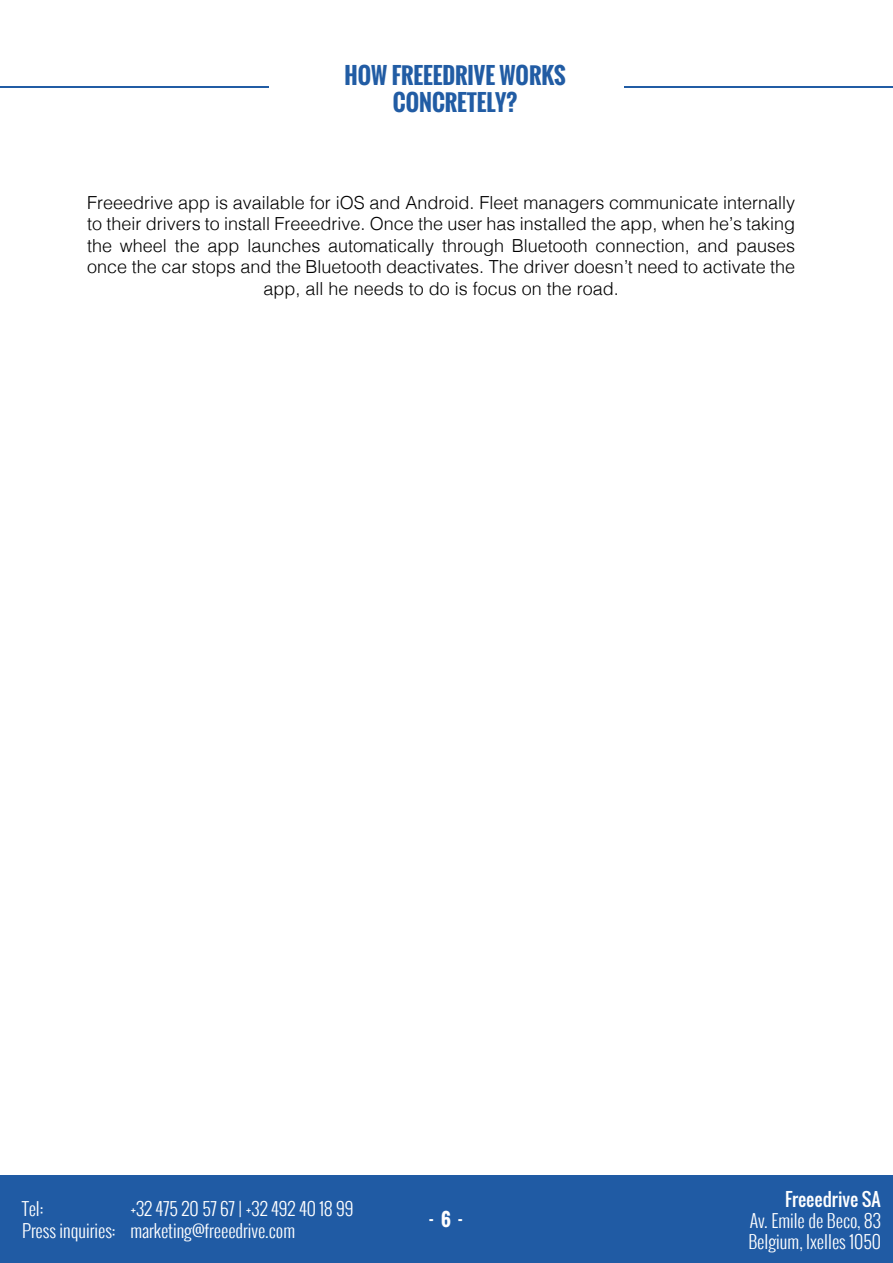
<style>
.page{position:relative;width:893px;height:1263px;background:#fff}
.page>*{position:absolute;margin:0;border:0;box-sizing:border-box;transform-origin:0 0}
.t1{font:700 22.5px/27px "Oswald";color:#215ca4;text-align:center}
.t2{font:300 18px/21.6px "Helvetica";color:#000;text-align:center}
.t3{font:300 18px/21.6px "Oswald";color:#fff}
.t4{font:18px "Oswald";color:#fff}
.t5{font:700 18px "Oswald";color:#fff}
</style>
<div class="page">
<hr style="left:0;top:86px;width:269px;height:2px;background:#215ca4">
<hr style="left:624px;top:86px;width:269px;height:2px;background:#215ca4">
<div style="left:0;top:1176px;width:893px;height:87px;background:#205ba4"></div>
<p class="t1" style="left:344px;top:62px;width:223px">HOW FREEEDRIVE WORKS<br>CONCRETELY?</p>
<p class="t2" style="left:87px;top:190px;width:710px">Freeedrive app is available for iOS and Android. Fleet managers communicate internally to their drivers to install Freeedrive. Once the user has installed the app, when he’s taking the wheel the app launches automatically through Bluetooth connection, and pauses once the car stops and the Bluetooth deactivates. The driver doesn’t need to activate the app, all he needs to do is focus on the road.</p>
<p class="t4" style="left:785px;top:1185px;width:97px">Freeedrive SA</p>
<p class="t3" style="left:22px;top:1197px;width:333px;text-indent:108px">+32 475 20 57 67 | +32 492 40 18 99<br>Press inquiries: marketing@freeedrive.com</p>
<p class="t3" style="left:748px;top:1209px;width:134px">Av. Emile de Beco, 83<br>Belgium, Ixelles 1050</p>
<p class="t3" style="left:22px;top:1197px;width:23px">Tel:</p>
<p class="t5" style="left:429px;top:1204px;width:34px">-6-</p>
</div>
